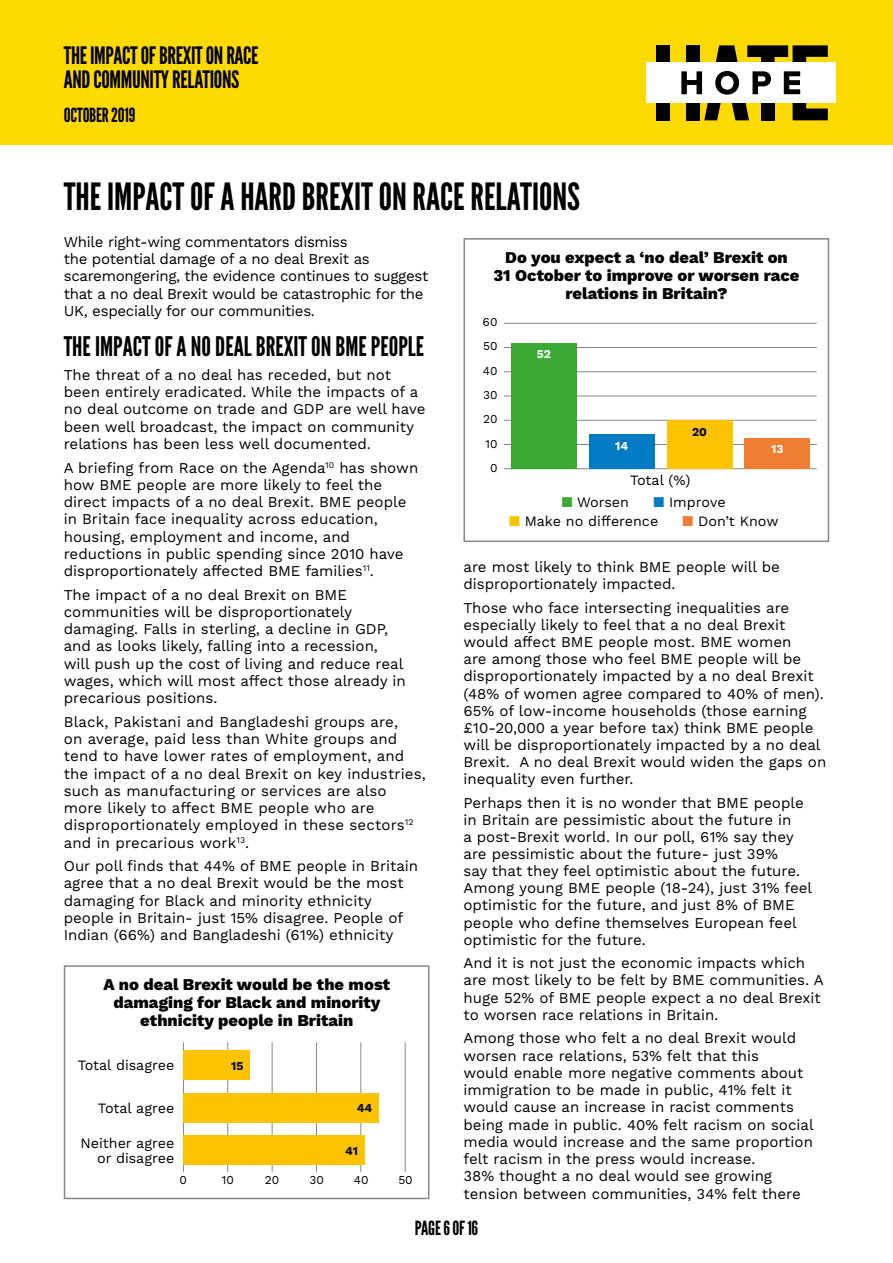
<style>
.page{position:relative;width:893px;height:1263px;background:#fff}
.page>*{position:absolute;margin:0;border:0;box-sizing:border-box;transform-origin:0 0}
.t1{font:37.5px "League Gothic";color:#000}
.t2{font:27px "League Gothic";color:#000}
.t3{font:24px/24px "League Gothic";letter-spacing:-.015em;color:#000}
.t4{font:19.5px "League Gothic";letter-spacing:-.015em;color:#000}
.t5{font:800 16.5px/18px "Work Sans";color:#000;text-align:center}
.t6{font:15px/17.2px "Work Sans";color:#000}
.t7{font:15px/17.2px "Work Sans";letter-spacing:-.02em;color:#000}
.t8{font:14.25px/14.2px "Work Sans";color:#000;text-align:right}
.t9{font:12px/24.5px "Work Sans";color:#000;text-align:right}
.t10{font:700 12px "Work Sans";color:#000}
.t11{font:700 12px "Work Sans";color:#fff}
.s1{color:#3aaa35}
.s2{color:#007bc4}
.s3{color:#fdc300}
.s4{color:#f07e31}
</style>
<div class="page">
<div style="left:0;top:0;width:893px;height:145px;background:#ffda00"></div>
<div style="left:686px;top:45px;width:13px;height:18px;background:#000"></div>
<div style="left:656px;top:103px;width:14px;height:17px;background:#000"></div>
<div style="left:656px;top:45px;width:14px;height:18px;background:#000"></div>
<svg style="left:704px;top:103px;width:17px;height:17px"></svg>
<div style="left:686px;top:103px;width:13px;height:17px;background:#000"></div>
<svg style="left:732px;top:103px;width:17px;height:17px"></svg>
<svg style="left:716px;top:45px;width:22px;height:18px"></svg>
<div style="left:761px;top:103px;width:14px;height:17px;background:#000"></div>
<svg style="left:747px;top:45px;width:81px;height:18px"></svg>
<svg style="left:793px;top:103px;width:35px;height:17px"></svg>
<div style="left:646px;top:63px;width:190px;height:40px;background:#fff"></div>
<svg style="left:681px;top:71px;width:21px;height:23px"></svg>
<svg style="left:715px;top:71px;width:24px;height:24px"></svg>
<svg style="left:752px;top:71px;width:19px;height:23px"></svg>
<svg style="left:784px;top:71px;width:16px;height:23px"></svg>
<div style="left:64px;top:965px;width:365px;height:234px;border:2px solid #878787"></div>
<hr style="left:227px;top:1042px;width:1px;height:130px;background:#878787">
<hr style="left:316px;top:1042px;width:1px;height:130px;background:#878787">
<hr style="left:272px;top:1042px;width:1px;height:130px;background:#878787">
<hr style="left:360px;top:1042px;width:1px;height:130px;background:#878787">
<hr style="left:405px;top:1042px;width:1px;height:130px;background:#878787">
<hr style="left:183px;top:1042px;width:1px;height:130px;background:#878787">
<div style="left:183px;top:1050px;width:67px;height:30px;background:#fdc300"></div>
<div style="left:183px;top:1092px;width:196px;height:30px;background:#fdc300"></div>
<div style="left:183px;top:1135px;width:181px;height:30px;background:#fdc300"></div>
<div style="left:463px;top:238px;width:366px;height:304px;border:2px solid #878787"></div>
<hr style="left:504px;top:323px;width:313px;height:1px;background:#878787">
<hr style="left:504px;top:420px;width:313px;height:1px;background:#878787">
<hr style="left:504px;top:371px;width:313px;height:1px;background:#878787">
<hr style="left:504px;top:347px;width:313px;height:1px;background:#878787">
<hr style="left:504px;top:444px;width:313px;height:1px;background:#878787">
<hr style="left:504px;top:396px;width:313px;height:1px;background:#878787">
<hr style="left:504px;top:468px;width:313px;height:1px;background:#878787">
<div style="left:511px;top:343px;width:66px;height:125px;background:#3aaa35"></div>
<div style="left:589px;top:434px;width:65px;height:34px;background:#007bc4"></div>
<div style="left:667px;top:420px;width:65px;height:48px;background:#fdc300"></div>
<div style="left:745px;top:438px;width:65px;height:30px;background:#f07e31"></div>
<h3 class="t3" style="left:64px;top:44px;width:196px">THE IMPACT OF BREXIT ON RACE<br>AND COMMUNITY RELATIONS</h3>
<h3 class="t4" style="left:64px;top:104px;width:73px">OCTOBER 2019</h3>
<h1 class="t1" style="left:64px;top:175px;width:518px">THE IMPACT OF A HARD BREXIT ON RACE RELATIONS</h1>
<p class="t7" style="left:64px;top:234px;width:366px">While right-wing commentators dismiss<br>the potential damage of a no deal Brexit as scaremongering, the evidence continues to suggest that a no deal Brexit would be catastrophic for the UK, especially for our communities.</p>
<h2 class="t2" style="left:64px;top:331px;width:362px">THE IMPACT OF A NO DEAL BREXIT ON BME PEOPLE</h2>
<p class="t6" style="left:64px;top:367px;width:363px">The threat of a no deal has receded, but not been entirely eradicated. While the impacts of a no deal outcome on trade and GDP are well have been well broadcast, the impact on community relations has been less well documented.</p>
<p class="t6" style="left:64px;top:459px;width:356px">A briefing from Race on the Agenda<sup>10</sup> has shown how BME people are more likely to feel the direct impacts of a no deal Brexit. BME people in Britain face inequality across education, housing, employment and income, and reductions in public spending since 2010 have disproportionately affected BME families<sup>11</sup>.</p>
<p class="t6" style="left:64px;top:587px;width:344px">The impact of a no deal Brexit on BME communities will be disproportionately damaging. Falls in sterling, a decline in GDP, and as looks likely, falling into a recession, will push up the cost of living and reduce real wages, which will most affect those already in precarious positions.</p>
<p class="t6" style="left:64px;top:714px;width:363px">Black, Pakistani and Bangladeshi groups are,<br>on average, paid less than White groups and tend to have lower rates of employment, and the impact of a no deal Brexit on key industries, such as manufacturing or services are also more likely to affect BME people who are disproportionately employed in these sectors<sup>12 </sup>and in precarious work<sup>13</sup>.</p>
<p class="t6" style="left:64px;top:858px;width:356px">Our poll finds that 44% of BME people in Britain agree that a no deal Brexit would be the most damaging for Black and minority ethnicity people in Britain- just 15% disagree. People of Indian (66%) and Bangladeshi (61%) ethnicity</p>
<p class="t5" style="left:493px;top:249px;width:308px">Do you expect a ‘no deal’ Brexit on<br>31 October to improve or worsen race relations in Britain?</p>
<p class="t9" style="left:483px;top:310px;width:16px">60<br>50<br>40<br>30<br>20<br>10<br>0</p>
<p class="t11" style="left:537px;top:347px;width:16px">52</p>
<p class="t10" style="left:692px;top:425px;width:16px">20</p>
<p class="t11" style="left:615px;top:439px;width:15px">14</p>
<p class="t11" style="left:771px;top:442px;width:14px">13</p>
<p class="t8" style="left:630px;top:474px;width:62px">Total (%)</p>
<p class="t8" style="left:562px;top:495px;width:69px"><span class="s1">■</span> Worsen</p>
<p class="t8" style="left:653px;top:495px;width:74px"><span class="s2">■</span> Improve</p>
<p class="t8" style="left:509px;top:515px;width:151px"><span class="s3">■</span> Make no difference</p>
<p class="t8" style="left:683px;top:515px;width:98px"><span class="s4">■</span> Don’t Know</p>
<p class="t6" style="left:463px;top:559px;width:318px">are most likely to think BME people will be disproportionately impacted.</p>
<p class="t6" style="left:463px;top:600px;width:364px">Those who face intersecting inequalities are especially likely to feel that a no deal Brexit would affect BME people most. BME women<br>are among those who feel BME people will be disproportionately impacted by a no deal Brexit (48% of women agree compared to 40% of men).<br>65% of low-income households (those earning £10-20,000 a year before tax) think BME people will be disproportionately impacted by a no deal Brexit. A no deal Brexit would widen the gaps on inequality even further.</p>
<p class="t6" style="left:463px;top:795px;width:350px">Perhaps then it is no wonder that BME people in Britain are pessimistic about the future in<br>a post-Brexit world. In our poll, 61% say they are pessimistic about the future- just 39%<br>say that they feel optimistic about the future.<br>Among young BME people (18-24), just 31% feel optimistic for the future, and just 8% of BME people who define themselves European feel optimistic for the future.</p>
<p class="t6" style="left:463px;top:955px;width:362px">And it is not just the economic impacts which are most likely to be felt by BME communities. A huge 52% of BME people expect a no deal Brexit to worsen race relations in Britain.</p>
<p class="t6" style="left:463px;top:1030px;width:352px">Among those who felt a no deal Brexit would worsen race relations, 53% felt that this<br>would enable more negative comments about immigration to be made in public, 41% felt it would cause an increase in racist comments being made in public. 40% felt racism on social media would increase and the same proportion felt racism in the press would increase.<br>38% thought a no deal would see growing tension between communities, 34% felt there</p>
<p class="t5" style="left:103px;top:976px;width:288px">A no deal Brexit would be the most damaging for Black and minority ethnicity people in Britain</p>
<p class="t8" style="left:78px;top:1059px;width:98px">Total disagree</p>
<p class="t8" style="left:98px;top:1101px;width:78px">Total agree</p>
<p class="t8" style="left:80px;top:1137px;width:95px">Neither agree or disagree</p>
<p class="t10" style="left:231px;top:1058px;width:14px">15</p>
<p class="t10" style="left:357px;top:1101px;width:17px">44</p>
<p class="t10" style="left:345px;top:1143px;width:14px">41</p>
<p class="t9" style="left:180px;top:1168px;width:9px">0</p>
<p class="t9" style="left:222px;top:1168px;width:14px">10</p>
<p class="t9" style="left:265px;top:1168px;width:16px">20</p>
<p class="t9" style="left:309px;top:1168px;width:16px">30</p>
<p class="t9" style="left:354px;top:1168px;width:16px">40</p>
<p class="t9" style="left:398px;top:1168px;width:16px">50</p>
<h3 class="t4" style="left:415px;top:1216px;width:65px">PAGE 6 OF 16</h3>
</div>
